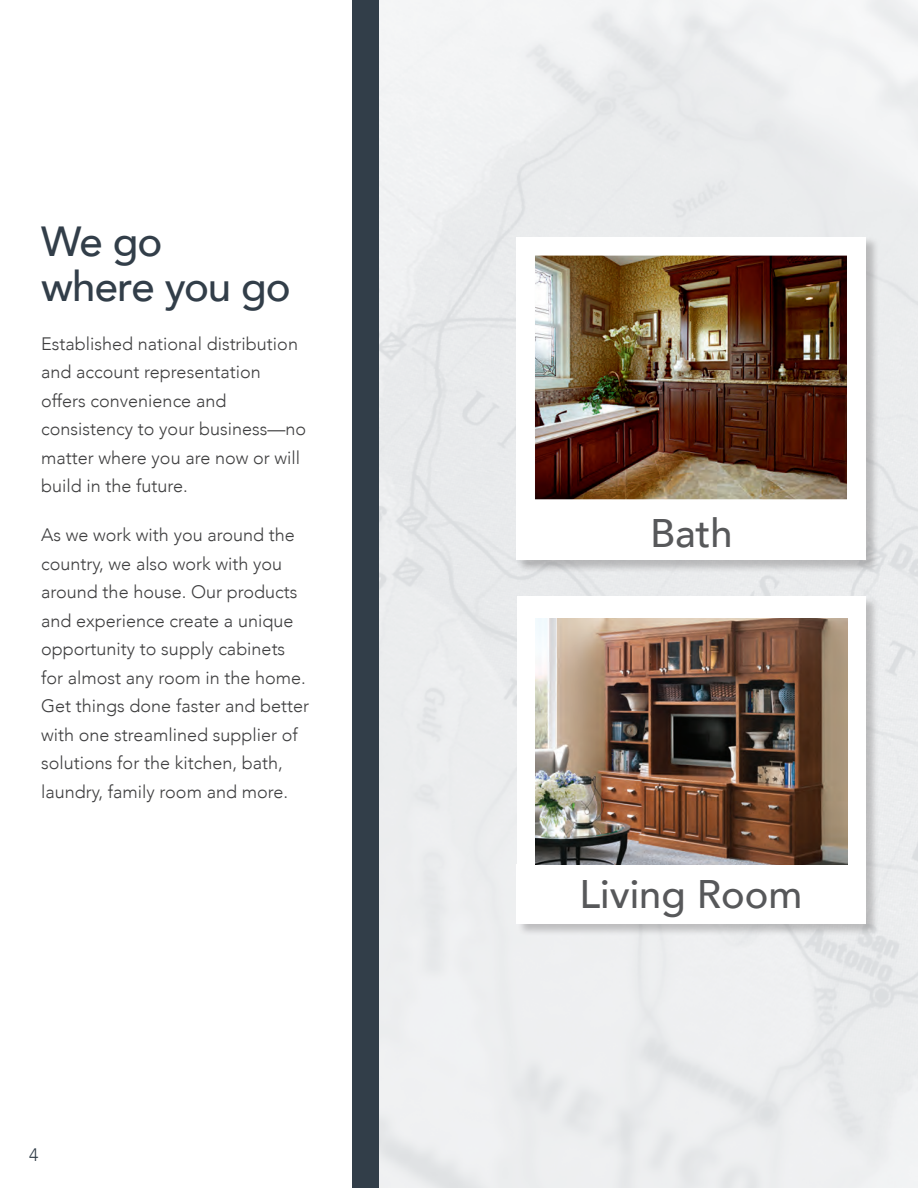
<style>
.page{position:relative;width:918px;height:1188px;background:#fff}
.page>*{position:absolute;margin:0;border:0;box-sizing:border-box;transform-origin:0 0}
.Body_copy{font:500 42px/45px "Avenir";letter-spacing:-.025em;color:#323e49}
.t1{font:500 39.75px "Avenir";color:#57585a}
.Body_copy-2{font:300 18px/28.5px "Avenir";color:#3e3e3f}
.t2{font:300 18px "Avenir";color:#323e49}
</style>
<div class="page">
<div style="left:352px;top:0;width:27px;height:1188px;background:#323e49"></div>
<div style="left:516px;top:237px;width:363px;height:337px;background:#231f20;opacity:.25"></div>
<div style="left:516px;top:237px;width:350px;height:323px;background:#fff"></div>
<img style="left:535px;top:255px;width:312px;height:245px">
<div style="left:517px;top:596px;width:363px;height:340px;background:#231f20;opacity:.24"></div>
<div style="left:517px;top:597px;width:349px;height:325px;background:#fff"></div>
<div style="left:516px;top:865px;width:350px;height:58px;background:#fff"></div>
<img style="left:536px;top:618px;width:311px;height:247px">
<p class="Body_copy" style="left:41px;top:217px;width:251px">We go<br>where you go</p>
<p class="Body_copy-2" style="left:41px;top:330px;width:266px">Established national distribution and account representation offers convenience and consistency to your business—no matter where you are now or will build in the future.</p>
<p class="Body_copy-2" style="left:41px;top:521px;width:269px">As we work with you around the country, we also work with you around the house. Our products and experience create a unique opportunity to supply cabinets for almost any room in the home.<br>Get things done faster and better with one streamlined supplier of solutions for the kitchen, bath, laundry, family room and more.</p>
<p class="t1" style="left:650px;top:499px;width:84px">Bath</p>
<p class="t2" style="left:29px;top:1144px;width:11px">4</p>
<p class="t1" style="left:580px;top:860px;width:224px">Living Room</p>
</div>
